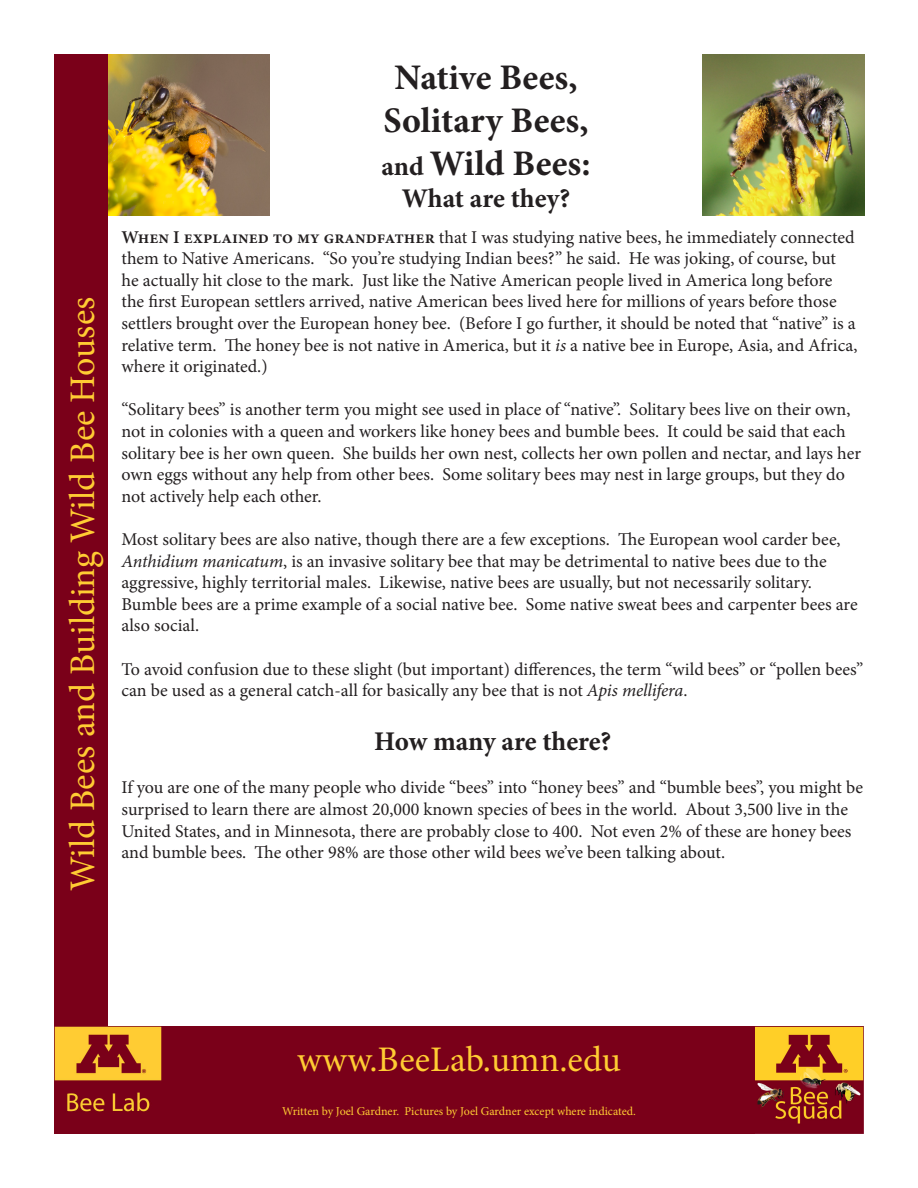
<style>
.page{position:relative;width:918px;height:1188px;background:#fff}
.page>*{position:absolute;margin:0;border:0;box-sizing:border-box;transform-origin:0 0}
.t1{font:36px "Minion Pro";color:#fc3}
.t2{font:700 36px "Minion Pro";color:#231f20}
.t3{font:700 27px "Minion Pro";letter-spacing:-.005em;color:#231f20}
.t4{font:18px/21.6px "Minion Pro";color:#231f20}
.t5{font:12px "Minion Pro";letter-spacing:-.005em;color:#fc3}
.s1{font-size:27px}
.s2{font-weight:600}
.s3{font-style:italic}
</style>
<div class="page">
<div style="left:54px;top:1026px;width:810px;height:108px;background:#7a0019"></div>
<div style="left:54px;top:54px;width:54px;height:1080px;background:#7a0019"></div>
<img style="left:54px;top:1026px;width:108px;height:86px">
<img style="left:756px;top:1026px;width:108px;height:108px">
<img style="left:108px;top:54px;width:162px;height:162px">
<img style="left:702px;top:54px;width:162px;height:162px">
<p class="t1" style="left:58px;top:891px;width:596px;rotate:-90deg">Wild Bees and Building Wild Bee Houses</p>
<p class="t2" style="left:394px;top:52px;width:185px">Native Bees,</p>
<p class="t2" style="left:383px;top:95px;width:207px">Solitary Bees,</p>
<p class="t2" style="left:381px;top:138px;width:211px"><span class="s1">and</span> Wild Bees:</p>
<p class="t3" style="left:402px;top:180px;width:170px">What are they?</p>
<p class="t4" style="left:122px;top:226px;width:737px"><span class="s2">When I explained to my grandfather</span> that I was studying native bees, he immediately connected them to Native Americans. “So you’re studying Indian bees?” he said. He was joking, of course, but he actually hit close to the mark. Just like the Native American people lived in America long before the first European settlers arrived, native American bees lived here for millions of years before those settlers brought over the European honey bee. (Before I go further, it should be noted that “native” is a relative term. The honey bee is not native in America, but it <span class="s3">is</span> a native bee in Europe, Asia, and Africa, where it originated.)</p>
<p class="t4" style="left:122px;top:399px;width:741px">“Solitary bees” is another term you might see used in place of “native”. Solitary bees live on their own, not in colonies with a queen and workers like honey bees and bumble bees. It could be said that each solitary bee is her own queen. She builds her own nest, collects her own pollen and nectar, and lays her own eggs without any help from other bees. Some solitary bees may nest in large groups, but they do not actively help each other.</p>
<p class="t4" style="left:122px;top:529px;width:738px">Most solitary bees are also native, though there are a few exceptions. The European wool carder bee, <span class="s3">Anthidium manicatum</span>, is an invasive solitary bee that may be detrimental to native bees due to the aggressive, highly territorial males. Likewise, native bees are usually, but not necessarily solitary.<br>Bumble bees are a prime example of a social native bee. Some native sweat bees and carpenter bees are also social.</p>
<p class="t4" style="left:122px;top:658px;width:743px">To avoid confusion due to these slight (but important) differences, the term “wild bees” or “pollen bees” can be used as a general catch-all for basically any bee that is not <span class="s3">Apis mellifera</span>.</p>
<p class="t3" style="left:374px;top:723px;width:239px">How many are there?</p>
<p class="t4" style="left:122px;top:777px;width:743px">If you are one of the many people who divide “bees” into “honey bees” and “bumble bees”, you might be surprised to learn there are almost 20,000 known species of bees in the world. About 3,500 live in the United States, and in Minnesota, there are probably close to 400. Not even 2% of these are honey bees and bumble bees. The other 98% are those other wild bees we’ve been talking about.</p>
<p class="t1" style="left:297px;top:1036px;width:325px">www.BeeLab.umn.edu</p>
<p class="t5" style="left:282px;top:1103px;width:355px">Written by Joel Gardner. Pictures by Joel Gardner except where indicated.</p>
</div>
